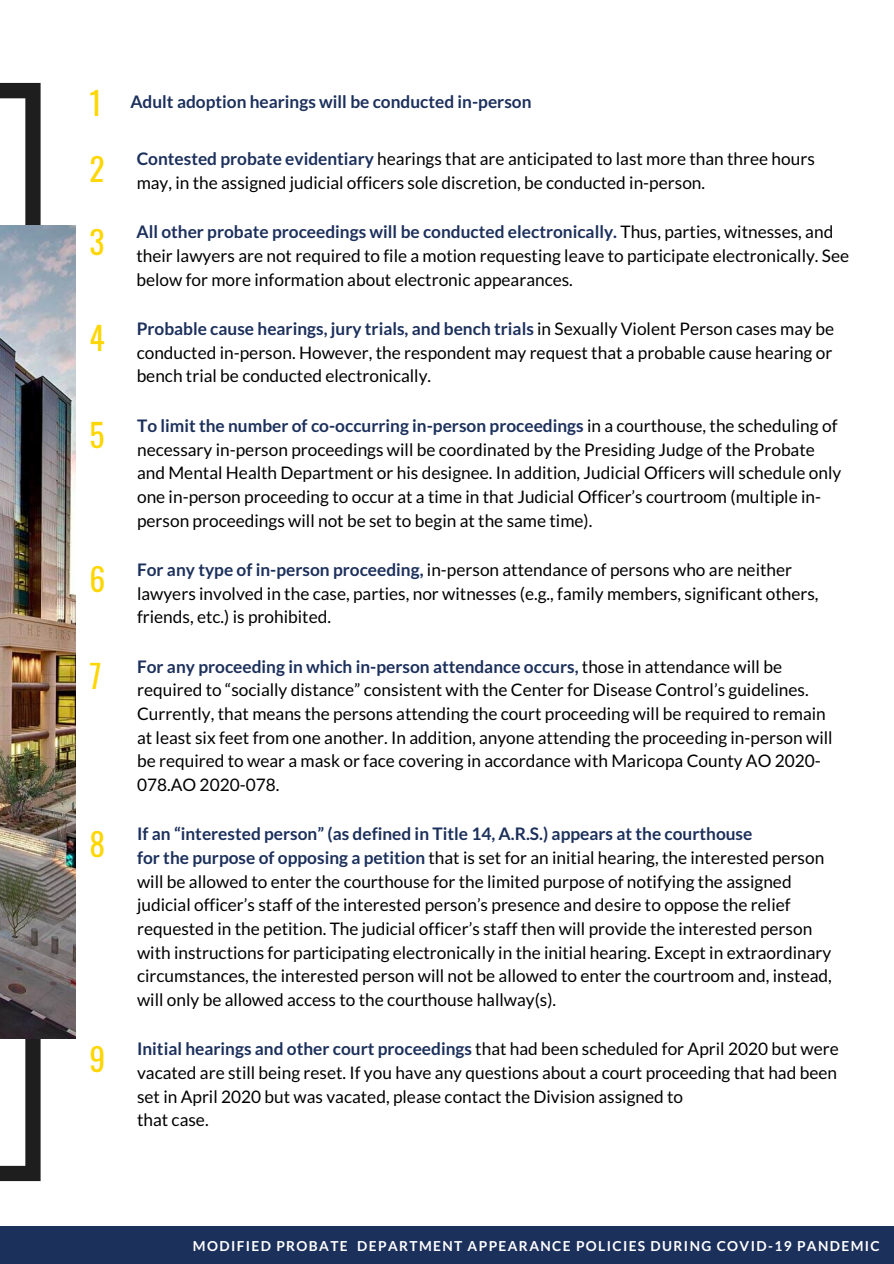
<style>
.page{position:relative;width:894px;height:1264px;background:#fff}
.page>*{position:absolute;margin:0;border:0;box-sizing:border-box;transform-origin:0 0}
.t1{font:31.5px "Oswald";color:#fdd603}
.t2{font:17.25px/23.7px "Lato";color:#000}
.t3{font:700 17.25px "Lato";color:#1c305c}
.t4{font:700 13.65px "Lato";letter-spacing:.1em;color:#fff}
.s1{font-family:"Oswald";font-weight:400;font-size:31.5px;color:#fdd603}
.s2{font-weight:700;color:#1c305c}
</style>
<div class="page">
<svg style="left:0;top:83px;width:41px;height:1098px"></svg>
<div style="left:0;top:1226px;width:893px;height:37px;background:#1c305c"></div>
<img style="left:0;top:225px;width:75px;height:813px">
<p class="t3" style="left:89px;top:91px;width:443px"><span class="s1">1</span> Adult adoption hearings will be conducted in-person</p>
<h1 class="t1" style="left:89px;top:144px;width:17px">2</h1>
<p class="t2" style="left:137px;top:147px;width:679px"><span class="s2">Contested probate evidentiary</span> hearings that are anticipated to last more than three hours may, in the assigned judicial officers sole discretion, be conducted in-person.</p>
<h1 class="t1" style="left:89px;top:217px;width:17px">3</h1>
<p class="t2" style="left:136px;top:220px;width:714px"><span class="s2">All other probate proceedings will be conducted electronically.</span> Thus, parties, witnesses, and their lawyers are not required to file a motion requesting leave to participate electronically. See below for more information about electronic appearances.</p>
<h1 class="t1" style="left:89px;top:314px;width:17px">4</h1>
<p class="t2" style="left:137px;top:316px;width:698px;text-align:justify"><span class="s2">Probable cause hearings, jury trials, and bench trials</span> in Sexually Violent Person cases may be conducted in-person. However, the respondent may request that a probable cause hearing or bench trial be conducted electronically.</p>
<h1 class="t1" style="left:89px;top:410px;width:17px">5</h1>
<p class="t2" style="left:137px;top:413px;width:705px"><span class="s2">To limit the number of co-occurring in-person proceedings</span> in a courthouse, the scheduling of necessary in-person proceedings will be coordinated by the Presiding Judge of the Probate and Mental Health Department or his designee. In addition, Judicial Officers will schedule only one in-person proceeding to occur at a time in that Judicial Officer’s courtroom (multiple in&shy;person proceedings will not be set to begin at the same time).</p>
<h1 class="t1" style="left:89px;top:554px;width:17px">6</h1>
<p class="t2" style="left:137px;top:557px;width:683px"><span class="s2">For any type of in-person proceeding,</span> in-person attendance of persons who are neither lawyers involved in the case, parties, nor witnesses (e.g., family members, significant others, friends, etc.) is prohibited.</p>
<h1 class="t1" style="left:89px;top:651px;width:14px">7</h1>
<p class="t2" style="left:137px;top:654px;width:696px"><span class="s2">For any proceeding in which in-person attendance occurs,</span> those in attendance will be required to “socially distance” consistent with the Center for Disease Control’s guidelines.<br>Currently, that means the persons attending the court proceeding will be required to remain at least six feet from one another. In addition, anyone attending the proceeding in-person will be required to wear a mask or face covering in accordance with Maricopa County AO 2020- 078.AO 2020-078.</p>
<h1 class="t1" style="left:89px;top:819px;width:17px">8</h1>
<p class="t2" style="left:137px;top:821px;width:696px"><span class="s2">If an “interested person” (as defined in Title 14, A.R.S.) appears at the courthouse<br>for the purpose of opposing a petition</span> that is set for an initial hearing, the interested person will be allowed to enter the courthouse for the limited purpose of notifying the assigned judicial officer’s staff of the interested person’s presence and desire to oppose the relief requested in the petition. The judicial officer’s staff then will provide the interested person with instructions for participating electronically in the initial hearing. Except in extraordinary circumstances, the interested person will not be allowed to enter the courtroom and, instead, will only be allowed access to the courthouse hallway(s).</p>
<h1 class="t1" style="left:89px;top:1033px;width:17px">9</h1>
<p class="t2" style="left:137px;top:1036px;width:703px"><span class="s2">Initial hearings and other court proceedings</span> that had been scheduled for April 2020 but were vacated are still being reset. If you have any questions about a court proceeding that had been set in April 2020 but was vacated, please contact the Division assigned to<br>that case.</p>
<p class="t4" style="left:193px;top:1237px;width:688px">MODIFIED PROBATE DEPARTMENT APPEARANCE POLICIES DURING COVID-19 PANDEMIC</p>
</div>
